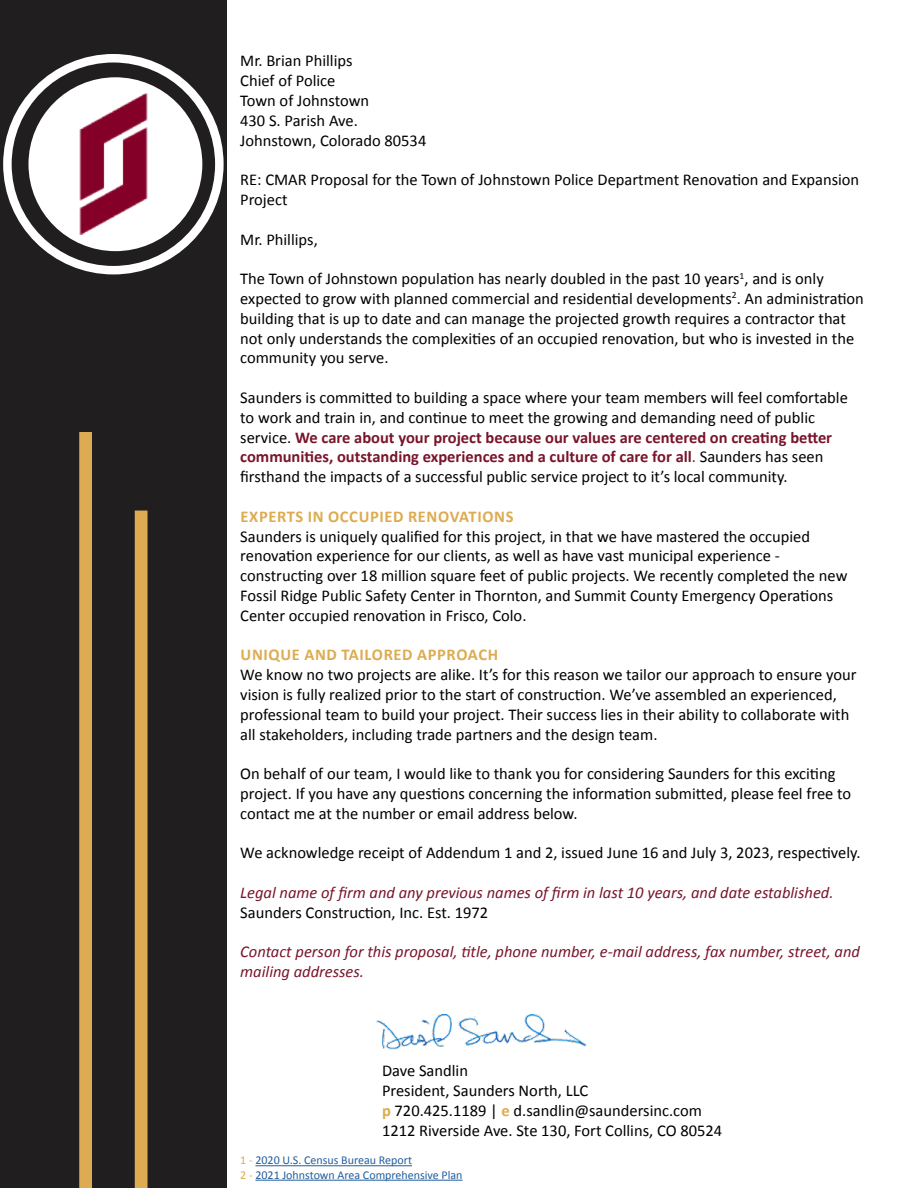
<style>
.page{position:relative;width:918px;height:1188px;background:#fff}
.page>*{position:absolute;margin:0;border:0;box-sizing:border-box;transform-origin:0 0}
.t1{font:16.5px/19.8px "Calibri";color:#000}
.t2{font:italic 16.5px/19.8px "Calibri";color:#79152b}
.t3{font:700 16.5px "Calibri";letter-spacing:.04em;color:#ddab51}
.t4{font:12px/14.4px "Calibri";color:#215e9e}
.s1{font-weight:700;color:#79152b}
.s2{color:#79152b}
.s3{font-weight:700;color:#ddab51}
.s4{color:#ddab51}
</style>
<div class="page">
<div style="left:0;top:0;width:227px;height:1188px;background:#201e1e"></div>
<div style="left:3px;top:54px;width:221px;height:220px;border:9px solid #fff;border-radius:50%"></div>
<svg style="left:26px;top:75px;width:178px;height:178px;background:#e0e0e0"></svg>
<img style="left:39px;top:94px;width:148px;height:141px">
<div style="left:24px;top:73px;width:183px;height:182px;border:4px solid #201e1e;border-radius:50%"></div>
<div style="left:79px;top:432px;width:13px;height:756px;background:#ddab51"></div>
<div style="left:135px;top:511px;width:13px;height:677px;background:#ddab51"></div>
<hr style="left:255px;top:1165px;width:157px;height:1px;background:#215e9e">
<hr style="left:255px;top:1180px;width:208px;height:1px;background:#215e9e">
<img style="left:376px;top:1013px;width:211px;height:37px">
<p class="t1" style="left:240px;top:51px;width:188px">Mr. Brian Phillips<br>Chief of Police<br>Town of Johnstown<br>430 S. Parish Ave.<br>Johnstown, Colorado 80534</p>
<p class="t1" style="left:240px;top:169px;width:621px">RE: CMAR Proposal for the Town of Johnstown Police Department Renovation and Expansion<br>Project</p>
<p class="t1" style="left:240px;top:229px;width:79px">Mr. Phillips,</p>
<p class="t1" style="left:240px;top:268px;width:625px">The Town of Johnstown population has nearly doubled in the past 10 years<sup>1</sup>, and is only expected to grow with planned commercial and residential developments<sup>2</sup>. An administration building that is up to date and can manage the projected growth requires a contractor that not only understands the complexities of an occupied renovation, but who is invested in the community you serve.</p>
<p class="t1" style="left:240px;top:387px;width:609px">Saunders is committed to building a space where your team members will feel comfortable to work and train in, and continue to meet the growing and demanding need of public service. <span class="s1">We care about your project because our values are centered on creating better communities, outstanding experiences and a culture of care for all</span><span class="s2">.</span> Saunders has seen firsthand the impacts of a successful public service project to it’s local community.</p>
<p class="t3" style="left:241px;top:505px;width:274px">EXPERTS IN OCCUPIED RENOVATIONS</p>
<p class="t1" style="left:240px;top:526px;width:609px">Saunders is uniquely qualified for this project, in that we have mastered the occupied renovation experience for our clients, as well as have vast municipal experience - constructing over 18 million square feet of public projects. We recently completed the new Fossil Ridge Public Safety Center in Thornton, and Summit County Emergency Operations Center occupied renovation in Frisco, Colo.</p>
<p class="t3" style="left:241px;top:643px;width:259px">UNIQUE AND TAILORED APPROACH</p>
<p class="t1" style="left:240px;top:664px;width:618px">We know no two projects are alike. It’s for this reason we tailor our approach to ensure your vision is fully realized prior to the start of construction. We’ve assembled an experienced, professional team to build your project. Their success lies in their ability to collaborate with all stakeholders, including trade partners and the design team.</p>
<p class="t1" style="left:240px;top:763px;width:612px">On behalf of our team, I would like to thank you for considering Saunders for this exciting project. If you have any questions concerning the information submitted, please feel free to contact me at the number or email address below.</p>
<p class="t1" style="left:240px;top:843px;width:622px">We acknowledge receipt of Addendum 1 and 2, issued June 16 and July 3, 2023, respectively.</p>
<p class="t2" style="left:240px;top:882px;width:595px">Legal name of firm and any previous names of firm in last 10 years, and date established.</p>
<p class="t1" style="left:240px;top:902px;width:250px">Saunders Construction, Inc. Est. 1972</p>
<p class="t2" style="left:240px;top:941px;width:621px">Contact person for this proposal, title, phone number, e-mail address, fax number, street, and mailing addresses.</p>
<p class="t1" style="left:382px;top:1060px;width:342px">Dave Sandlin<br>President, Saunders North, LLC<br><span class="s3">p</span> 720.425.1189 | <span class="s3">e</span> d.sandlin@saundersinc.com 1212 Riverside Ave. Ste 130, Fort Collins, CO 80524</p>
<p class="t4" style="left:240px;top:1153px;width:224px"><span class="s4">1 -</span> 2020 U.S. Census Bureau Report<br><span class="s4">2 -</span> 2021 Johnstown Area Comprehensive Plan</p>
</div>
